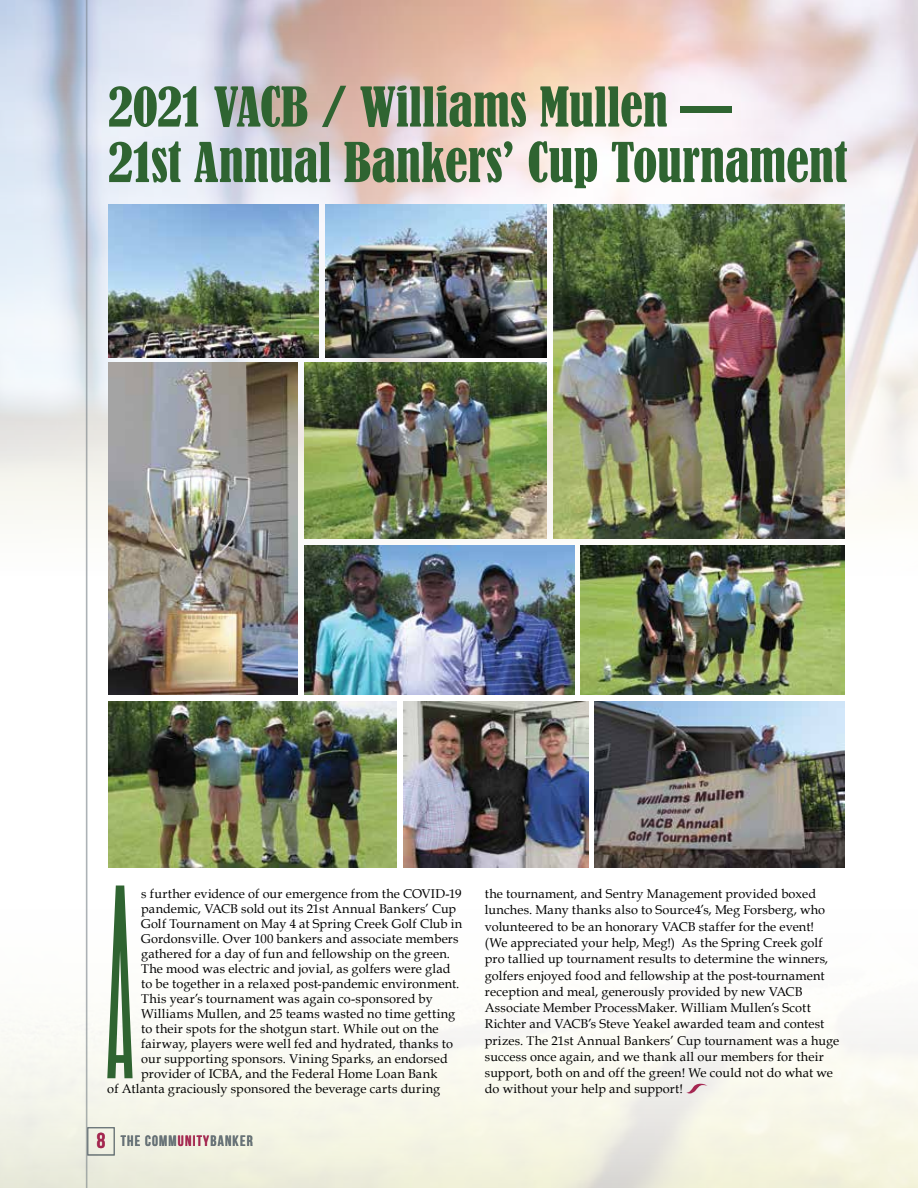
<style>
.page{position:relative;width:918px;height:1188px;background:#fff}
.page>*{position:absolute;margin:0;border:0;box-sizing:border-box;transform-origin:0 0}
.t1{font:192.75px "taller";color:#2f6431}
.t2{font:condensed 51px/55.5px "Bernard";color:#2f6431}
.t3{font:15px "Bebas Neue";letter-spacing:.08em;color:#677279}
.t4{font:12.75px/16.2px "Book Antiqua";letter-spacing:.01em;color:#000}
.s1{font-size:21.6px;color:#a52752}
.s2{color:#a52752}
</style>
<div class="page">
<img style="left:0;top:0;width:918px;height:576px">
<img style="left:0;top:845px;width:918px;height:343px">
<img style="left:108px;top:204px;width:211px;height:153px">
<img style="left:325px;top:204px;width:222px;height:153px">
<img style="left:304px;top:362px;width:243px;height:176px">
<img style="left:304px;top:545px;width:270px;height:149px">
<img style="left:554px;top:204px;width:290px;height:334px">
<img style="left:108px;top:362px;width:190px;height:332px">
<img style="left:581px;top:545px;width:263px;height:149px">
<div style="left:87px;top:1127px;width:28px;height:28px;border:1px solid #677279"></div>
<hr style="left:86px;top:0;width:1px;height:1188px;background:#8b9399">
<svg style="left:686px;top:1084px;width:21px;height:10px"></svg>
<img style="left:595px;top:701px;width:249px;height:166px">
<img style="left:404px;top:701px;width:184px;height:166px">
<img style="left:108px;top:701px;width:289px;height:166px">
<h2 class="t2" style="left:108px;top:80px;width:741px">2021 VACB / Williams Mullen —<br>21st Annual Bankers’ Cup Tournament</h2>
<h1 class="t1" style="left:106px;top:846px;width:29px">A</h1>
<p class="t4" style="left:141px;top:886px;width:322px">s further evidence of our emergence from the COVID-19</p>
<p class="t4" style="left:141px;top:901px;width:317px">pandemic, VACB sold out its 21st Annual Bankers’ Cup</p>
<p class="t4" style="left:141px;top:916px;width:323px">Golf Tournament on May 4 at Spring Creek Golf Club in</p>
<p class="t4" style="left:141px;top:931px;width:319px">Gordonsville. Over 100 bankers and associate members</p>
<p class="t4" style="left:141px;top:946px;width:310px">gathered for a day of fun and fellowship on the green.</p>
<p class="t4" style="left:141px;top:961px;width:311px">The mood was electric and jovial, as golfers were glad</p>
<p class="t4" style="left:141px;top:976px;width:320px">to be together in a relaxed post-pandemic environment.</p>
<p class="t4" style="left:141px;top:991px;width:293px">This year’s tournament was again co-sponsored by</p>
<p class="t4" style="left:141px;top:1005px;width:316px">Williams Mullen, and 25 teams wasted no time getting</p>
<p class="t4" style="left:141px;top:1020px;width:299px">to their spots for the shotgun start. While out on the</p>
<p class="t4" style="left:141px;top:1035px;width:313px">fairway, players were well fed and hydrated, thanks to</p>
<p class="t4" style="left:141px;top:1050px;width:308px">our supporting sponsors. Vining Sparks, an endorsed</p>
<p class="t4" style="left:141px;top:1065px;width:298px">provider of ICBA, and the Federal Home Loan Bank</p>
<p class="t4" style="left:107px;top:1081px;width:335px">of Atlanta graciously sponsored the beverage carts during</p>
<p class="t3" style="left:97px;top:1133px;width:158px"><span class="s1">8</span> THE COMM<span class="s2">UNITY</span>BANKER</p>
<p class="t4" style="left:485px;top:885px;width:356px">the tournament, and Sentry Management provided boxed lunches. Many thanks also to Source4’s, Meg Forsberg, who volunteered to be an honorary VACB staffer for the event! (We appreciated your help, Meg!) As the Spring Creek golf pro tallied up tournament results to determine the winners, golfers enjoyed food and fellowship at the post-tournament reception and meal, generously provided by new VACB Associate Member ProcessMaker. William Mullen’s Scott Richter and VACB’s Steve Yeakel awarded team and contest prizes. The 21st Annual Bankers’ Cup tournament was a huge success once again, and we thank all our members for their support, both on and off the green! We could not do what we do without your help and support!</p>
</div>
